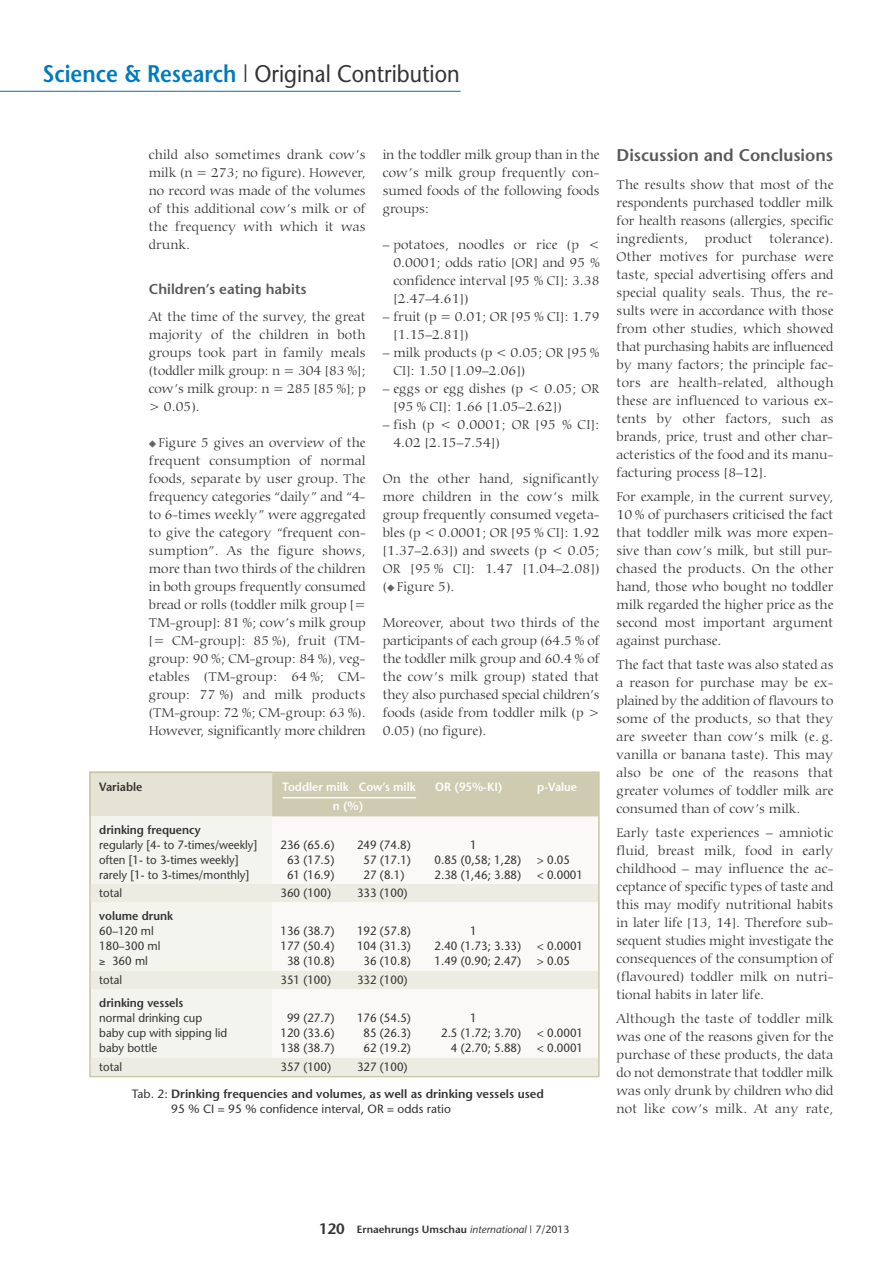
<style>
.page{position:relative;width:893px;height:1263px;background:#fff}
.page>*{position:absolute;margin:0;border:0;box-sizing:border-box;transform-origin:0 0}
.t1{font:24px "Stone Sans";color:#343334;scale:.9 1}
.t2{font:600 16.95px "Stone Sans";color:#5a5959}
.t3{font:600 14.25px "Stone Sans";color:#5a5959}
.t4{font:300 13.5px/18px "Carmina BT";color:#343334;text-align:justify}
.t5{font:12px "Stone Sans";color:#343334;scale:.95 1}
.t6{font:600 12px/15px "Stone Sans";color:#343334}
.t7{font:600 12px "Stone Sans";color:#343334;scale:.95 1}
.t8{font:600 12px "Stone Sans";color:#fff;scale:.95 1}
.t9{font:600 10.5px "Stone Sans";color:#343334}
.s1{font-weight:600;color:#007bbc}
.s2{font-family:"European Pi One";font-weight:400;font-size:7.5px;color:#656465}
.s3{font-weight:400}
.s4{font-size:15px}
.s5{font-weight:400;font-style:italic}
</style>
<div class="page">
<hr style="left:0;top:91px;width:461px;height:1px;background:#007bbc">
<div style="left:89px;top:772px;width:511px;height:304px;background:#faf9f7"></div>
<div style="left:89px;top:772px;width:183px;height:304px;background:#f4f4ee"></div>
<div style="left:89px;top:772px;width:183px;height:44px;background:#e4e3d4"></div>
<div style="left:272px;top:773px;width:326px;height:24px;background:#cecbb1"></div>
<div style="left:272px;top:797px;width:326px;height:19px;background:#cecbb1"></div>
<div style="left:91px;top:884px;width:507px;height:18px;background:#edece2"></div>
<div style="left:91px;top:971px;width:507px;height:18px;background:#edece2"></div>
<div style="left:91px;top:1058px;width:507px;height:18px;background:#edece2"></div>
<hr style="left:283px;top:797px;width:133px;height:1px;background:#fff">
<h1 class="t1" style="left:43px;top:65px;width:465px"><span class="s1">Science &amp; Research</span> | Original Contribution</h1>
<p class="t4" style="left:149px;top:147px;width:218px">child also sometimes drank cow’s milk (n = 273; no figure). However, no record was made of the volumes of this additional cow’s milk or of the frequency with which it was drunk.</p>
<p class="t3" style="left:149px;top:284px;width:159px">Children’s eating habits</p>
<p class="t4" style="left:149px;top:309px;width:218px">At the time of the survey, the great majority of the children in both groups took part in family meals (toddler milk group: n = 304 [83 %]; cow’s milk group: n = 285 [85 %]; p &gt; 0.05).</p>
<p class="t4" style="left:149px;top:435px;width:218px"><span class="s2">-</span> Figure 5 gives an overview of the frequent consumption of normal foods, separate by user group. The frequency categories “daily” and “4- to 6-times weekly” were aggregated to give the category “frequent con&shy;sumption”. As the figure shows, more than two thirds of the children in both groups frequently consumed bread or rolls (toddler milk group [= TM-group]: 81 %; cow’s milk group [= CM-group]: 85 %), fruit (TM&shy;group: 90 %; CM-group: 84 %), veg&shy;etables (TM-group: 64 %; CM&shy;group: 77 %) and milk products (TM-group: 72 %; CM-group: 63 %).<br>However, significantly more children</p>
<p class="t4" style="left:383px;top:147px;width:218px">in the toddler milk group than in the cow’s milk group frequently con&shy;sumed foods of the following foods groups:</p>
<p class="t4" style="left:393px;top:237px;width:208px;text-indent:-11px">– potatoes, noodles or rice (p &lt; 0.0001; odds ratio [OR] and 95 % confidence interval [95 % CI]: 3.38 [2.47–4.61])</p>
<p class="t4" style="left:393px;top:309px;width:208px;text-indent:-11px">– fruit (p = 0.01; OR [95 % CI]: 1.79 [1.15–2.81])</p>
<p class="t4" style="left:393px;top:345px;width:208px;text-indent:-11px">– milk products (p &lt; 0.05; OR [95 %<br>CI]: 1.50 [1.09–2.06])</p>
<p class="t4" style="left:393px;top:381px;width:208px;text-indent:-11px">– eggs or egg dishes (p &lt; 0.05; OR [95 % CI]: 1.66 [1.05–2.62])</p>
<p class="t4" style="left:393px;top:417px;width:208px;text-indent:-11px">– fish (p &lt; 0.0001; OR [95 % CI]:<br>4.02 [2.15–7.54])</p>
<p class="t4" style="left:383px;top:471px;width:218px">On the other hand, significantly more children in the cow’s milk group frequently consumed vegeta&shy;bles (p &lt; 0.0001; OR [95 % CI]: 1.92 [1.37–2.63]) and sweets (p &lt; 0.05; OR [95 % CI]: 1.47 [1.04–2.08]) (<span class="s2">-</span> Figure 5).</p>
<p class="t4" style="left:383px;top:615px;width:218px">Moreover, about two thirds of the participants of each group (64.5 % of the toddler milk group and 60.4 % of the cow’s milk group) stated that they also purchased special children’s foods (aside from toddler milk (p &gt; 0.05) (no figure).</p>
<p class="t7" style="left:99px;top:782px;width:47px">Variable</p>
<p class="t8" style="left:282px;top:782px;width:142px">Toddler milk Cow’s milk</p>
<p class="t8" style="left:435px;top:782px;width:72px">OR (95%-KI)</p>
<p class="t8" style="left:537px;top:782px;width:43px">p-Value</p>
<p class="t8" style="left:333px;top:801px;width:34px">n (%)</p>
<p class="t7" style="left:99px;top:825px;width:108px">drinking frequency</p>
<p class="t5" style="left:99px;top:840px;width:168px">regularly [4- to 7-times/weekly]</p>
<p class="t5" style="left:281px;top:840px;width:58px">236 (65.6)</p>
<p class="t5" style="left:357px;top:840px;width:58px">249 (74.8)</p>
<p class="t5" style="left:470px;top:840px;width:8px">1</p>
<p class="t5" style="left:99px;top:855px;width:148px">often [1- to 3-times weekly]</p>
<p class="t5" style="left:287px;top:855px;width:51px">63 (17.5)</p>
<p class="t5" style="left:364px;top:855px;width:51px">57 (17.1)</p>
<p class="t5" style="left:435px;top:855px;width:93px">0.85 (0,58; 1,28)</p>
<p class="t5" style="left:537px;top:855px;width:36px">&gt; 0.05</p>
<p class="t5" style="left:99px;top:870px;width:160px">rarely [1- to 3-times/monthly]</p>
<p class="t5" style="left:287px;top:870px;width:51px">61 (16.9)</p>
<p class="t5" style="left:364px;top:870px;width:44px">27 (8.1)</p>
<p class="t5" style="left:435px;top:870px;width:93px">2.38 (1,46; 3.88)</p>
<p class="t5" style="left:537px;top:870px;width:50px">&lt; 0.0001</p>
<p class="t5" style="left:99px;top:888px;width:26px">total</p>
<p class="t5" style="left:280px;top:888px;width:55px">360 (100)</p>
<p class="t5" style="left:357px;top:888px;width:55px">333 (100)</p>
<p class="t7" style="left:99px;top:911px;width:79px">volume drunk</p>
<p class="t5" style="left:99px;top:926px;width:59px">60–120 ml</p>
<p class="t5" style="left:280px;top:926px;width:58px">136 (38.7)</p>
<p class="t5" style="left:357px;top:926px;width:58px">192 (57.8)</p>
<p class="t5" style="left:470px;top:926px;width:8px">1</p>
<p class="t5" style="left:99px;top:941px;width:66px">180–300 ml</p>
<p class="t5" style="left:280px;top:941px;width:58px">177 (50.4)</p>
<p class="t5" style="left:357px;top:941px;width:58px">104 (31.3)</p>
<p class="t5" style="left:435px;top:941px;width:93px">2.40 (1.73; 3.33)</p>
<p class="t5" style="left:537px;top:941px;width:50px">&lt; 0.0001</p>
<p class="t5" style="left:99px;top:956px;width:53px">≥ 360 ml</p>
<p class="t5" style="left:287px;top:956px;width:51px">38 (10.8)</p>
<p class="t5" style="left:364px;top:956px;width:51px">36 (10.8)</p>
<p class="t5" style="left:435px;top:956px;width:93px">1.49 (0.90; 2.47)</p>
<p class="t5" style="left:537px;top:956px;width:36px">&gt; 0.05</p>
<p class="t5" style="left:99px;top:975px;width:26px">total</p>
<p class="t5" style="left:280px;top:975px;width:55px">351 (100)</p>
<p class="t5" style="left:357px;top:975px;width:55px">332 (100)</p>
<p class="t7" style="left:99px;top:998px;width:90px">drinking vessels</p>
<p class="t5" style="left:99px;top:1013px;width:110px">normal drinking cup</p>
<p class="t5" style="left:287px;top:1013px;width:51px">99 (27.7)</p>
<p class="t5" style="left:357px;top:1013px;width:58px">176 (54.5)</p>
<p class="t5" style="left:470px;top:1013px;width:8px">1</p>
<p class="t5" style="left:99px;top:1028px;width:136px">baby cup with sipping lid</p>
<p class="t5" style="left:281px;top:1028px;width:58px">120 (33.6)</p>
<p class="t5" style="left:364px;top:1028px;width:51px">85 (26.3)</p>
<p class="t5" style="left:441px;top:1028px;width:86px">2.5 (1.72; 3.70)</p>
<p class="t5" style="left:537px;top:1028px;width:50px">&lt; 0.0001</p>
<p class="t5" style="left:99px;top:1043px;width:62px">baby bottle</p>
<p class="t5" style="left:281px;top:1043px;width:58px">138 (38.7)</p>
<p class="t5" style="left:364px;top:1043px;width:51px">62 (19.2)</p>
<p class="t5" style="left:451px;top:1043px;width:75px">4 (2.70; 5.88)</p>
<p class="t5" style="left:537px;top:1043px;width:50px">&lt; 0.0001</p>
<p class="t5" style="left:99px;top:1062px;width:26px">total</p>
<p class="t5" style="left:280px;top:1062px;width:55px">357 (100)</p>
<p class="t5" style="left:357px;top:1062px;width:55px">327 (100)</p>
<p class="t6" style="left:171px;top:1088px;width:374px;text-indent:-39px"><span class="s3">Tab. 2:</span> Drinking frequencies and volumes, as well as drinking vessels used<br><span class="s3">95 % CI = 95 % confidence interval, OR = odds ratio</span></p>
<p class="t2" style="left:617px;top:149px;width:218px">Discussion and Conclusions</p>
<p class="t4" style="left:617px;top:177px;width:218px">The results show that most of the respondents purchased toddler milk for health reasons (allergies, specific ingredients, product tolerance).<br>Other motives for purchase were taste, special advertising offers and special quality seals. Thus, the re&shy;sults were in accordance with those from other studies, which showed that purchasing habits are influenced by many factors; the principle fac&shy;tors are health-related, although these are influenced to various ex&shy;tents by other factors, such as brands, price, trust and other char&shy;acteristics of the food and its manu&shy;facturing process [8–12].</p>
<p class="t4" style="left:617px;top:489px;width:218px">For example, in the current survey, 10 % of purchasers criticised the fact that toddler milk was more expen&shy;sive than cow’s milk, but still pur&shy;chased the products. On the other hand, those who bought no toddler milk regarded the higher price as the second most important argument against purchase.</p>
<p class="t4" style="left:617px;top:657px;width:218px">The fact that taste was also stated as a reason for purchase may be ex&shy;plained by the addition of flavours to some of the products, so that they are sweeter than cow’s milk (e. g. vanilla or banana taste). This may also be one of the reasons that greater volumes of toddler milk are consumed than of cow’s milk.</p>
<p class="t4" style="left:617px;top:825px;width:218px">Early taste experiences – amniotic fluid, breast milk, food in early childhood – may influence the ac&shy;ceptance of specific types of taste and this may modify nutritional habits in later life [13, 14]. Therefore sub&shy;sequent studies might investigate the consequences of the consumption of (flavoured) toddler milk on nutri&shy;tional habits in later life.</p>
<p class="t4" style="left:617px;top:1011px;width:218px">Although the taste of toddler milk was one of the reasons given for the purchase of these products, the data do not demonstrate that toddler milk was only drunk by children who did not like cow’s milk. At any rate,</p>
<p class="t9" style="left:319px;top:1225px;width:252px"><span class="s4">120</span> Ernaehrungs Umschau <span class="s5">international</span> <span class="s3">| 7/2013</span></p>
</div>
